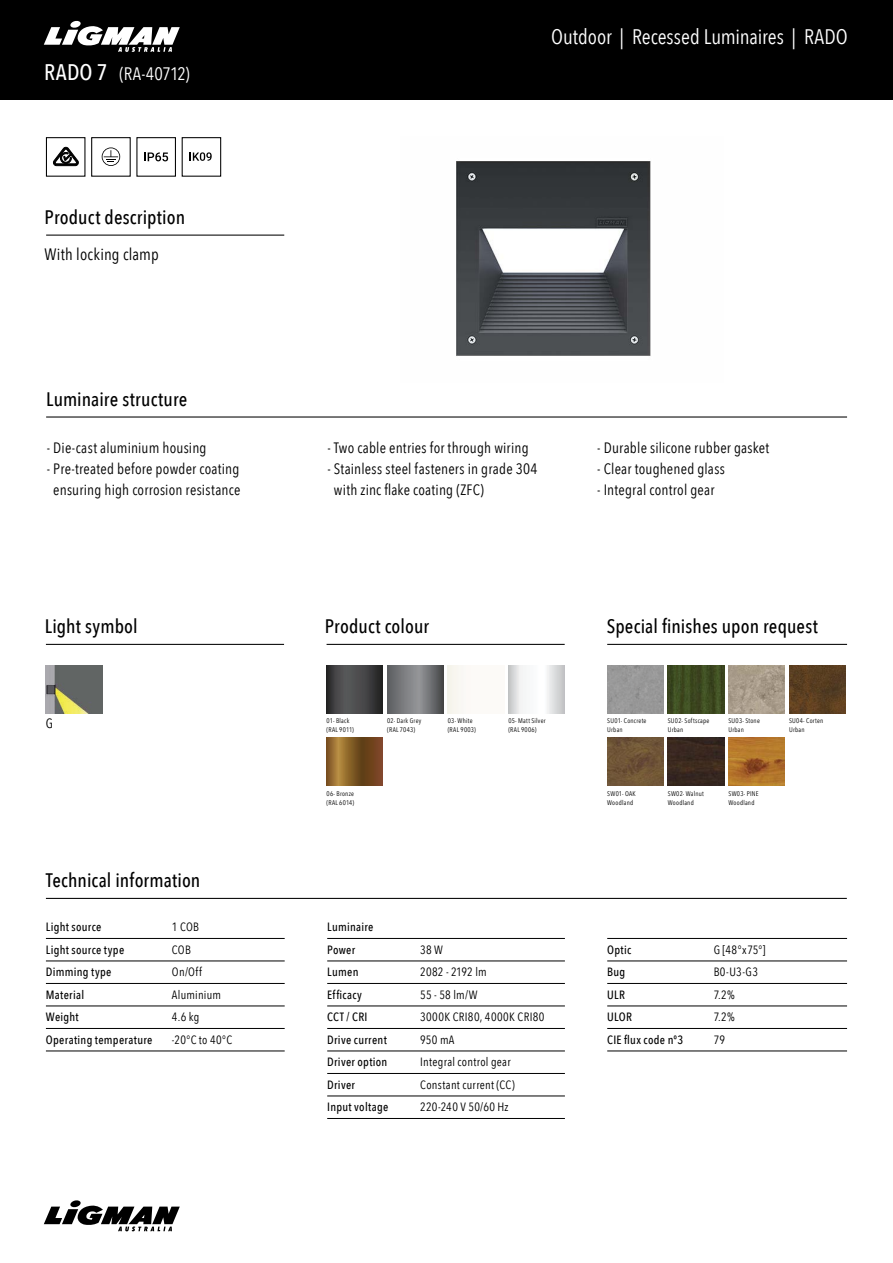
<style>
.page{position:relative;width:893px;height:1263px;background:#fff}
.page>*{position:absolute;margin:0;border:0;box-sizing:border-box;transform-origin:0 0}
.t1{font:21px "Avenir Next Condensed";color:#fff}
.t2{font:500 19.5px "Avenir Next Condensed";letter-spacing:.005em;color:#000}
.t3{font:18px "Avenir Next Condensed";letter-spacing:-.025em;color:#fff}
.t4{font:16.5px "Avenir Next Condensed";letter-spacing:.015em;color:#000}
.t5{font:15px/21px "Avenir Next Condensed";letter-spacing:.015em;color:#000;text-align:center}
.t6{font:13.5px "Avenir Next Condensed";color:#000}
.t7{font:500 12px/22.5px "Avenir Next Condensed";letter-spacing:.025em;color:#000}
.t8{font:12px "Avenir Next Condensed";letter-spacing:.025em;color:#000}
.t9{font:6.75px/9px "Avenir Next Condensed";letter-spacing:.035em;color:#000}
.s1{font-weight:500;font-size:22.5px}
</style>
<div class="page">
<svg style="left:102px;top:147px;width:18px;height:19px"></svg>
<div style="left:91px;top:137px;width:40px;height:40px;border:1px solid #000"></div>
<svg style="left:144px;top:152px;width:24px;height:9px"></svg>
<div style="left:136px;top:137px;width:40px;height:40px;border:1px solid #000"></div>
<svg style="left:190px;top:152px;width:22px;height:9px"></svg>
<div style="left:182px;top:137px;width:39px;height:40px;border:1px solid #000"></div>
<svg style="left:53px;top:147px;width:25px;height:19px"></svg>
<div style="left:46px;top:137px;width:39px;height:40px;border:1px solid #000"></div>
<hr style="left:46px;top:235px;width:238px;height:1px;background:#000">
<hr style="left:46px;top:416px;width:801px;height:1px;background:#000">
<hr style="left:46px;top:938px;width:239px;height:1px;background:#000">
<hr style="left:46px;top:961px;width:239px;height:1px;background:#000">
<hr style="left:46px;top:983px;width:239px;height:1px;background:#000">
<hr style="left:46px;top:1006px;width:239px;height:1px;background:#000">
<hr style="left:46px;top:1028px;width:239px;height:1px;background:#000">
<hr style="left:46px;top:1051px;width:239px;height:1px;background:#000">
<hr style="left:46px;top:898px;width:801px;height:1px;background:#000">
<hr style="left:327px;top:938px;width:238px;height:1px;background:#000">
<hr style="left:327px;top:961px;width:238px;height:1px;background:#000">
<hr style="left:327px;top:983px;width:238px;height:1px;background:#000">
<hr style="left:327px;top:1006px;width:238px;height:1px;background:#000">
<hr style="left:327px;top:1028px;width:238px;height:1px;background:#000">
<hr style="left:327px;top:1051px;width:238px;height:1px;background:#000">
<hr style="left:327px;top:1073px;width:238px;height:1px;background:#000">
<hr style="left:327px;top:1096px;width:238px;height:1px;background:#000">
<hr style="left:327px;top:1118px;width:238px;height:1px;background:#000">
<hr style="left:607px;top:938px;width:240px;height:1px;background:#000">
<hr style="left:607px;top:961px;width:240px;height:1px;background:#000">
<hr style="left:607px;top:983px;width:240px;height:1px;background:#000">
<hr style="left:607px;top:1006px;width:240px;height:1px;background:#000">
<hr style="left:607px;top:1028px;width:240px;height:1px;background:#000">
<hr style="left:607px;top:1051px;width:240px;height:1px;background:#000">
<svg style="left:44px;top:1200px;width:136px;height:31px"></svg>
<div style="left:0;top:0;width:893px;height:99px;background:#000"></div>
<svg style="left:44px;top:20px;width:136px;height:32px"></svg>
<img style="left:456px;top:161px;width:195px;height:195px">
<div style="left:607px;top:665px;width:56px;height:48px;background:#989898"></div>
<img style="left:668px;top:665px;width:56px;height:48px">
<img style="left:728px;top:665px;width:57px;height:48px">
<img style="left:789px;top:665px;width:56px;height:48px">
<img style="left:607px;top:738px;width:56px;height:48px">
<img style="left:668px;top:738px;width:56px;height:48px">
<img style="left:728px;top:738px;width:57px;height:48px">
<img style="left:327px;top:665px;width:56px;height:48px">
<img style="left:387px;top:665px;width:56px;height:48px">
<img style="left:327px;top:738px;width:56px;height:48px">
<img style="left:46px;top:665px;width:56px;height:48px">
<hr style="left:327px;top:644px;width:238px;height:1px;background:#000">
<hr style="left:607px;top:644px;width:240px;height:1px;background:#000">
<hr style="left:46px;top:644px;width:238px;height:1px;background:#000">
<p class="t3" style="left:44px;top:58px;width:147px"><span class="s1">RADO 7</span> (RA-40712)</p>
<h2 class="t2" style="left:45px;top:206px;width:142px">Product description</h2>
<p class="t4" style="left:45px;top:240px;width:116px">With locking clamp</p>
<h2 class="t2" style="left:46px;top:387px;width:143px">Luminaire structure</h2>
<p class="t5" style="left:47px;top:436px;width:161px">- Die-cast aluminium housing</p>
<p class="t5" style="left:47px;top:457px;width:195px">- Pre-treated before powder coating ensuring high corrosion resistance</p>
<h1 class="t1" style="left:551px;top:19px;width:298px">Outdoor | Recessed Luminaires | RADO</h1>
<p class="t5" style="left:327px;top:436px;width:203px">- Two cable entries for through wiring</p>
<p class="t5" style="left:334px;top:457px;width:205px;text-align:left;text-indent:-6px">- Stainless steel fasteners in grade 304 with zinc flake coating (ZFC)</p>
<p class="t5" style="left:597px;top:436px;width:174px">- Durable silicone rubber gasket</p>
<p class="t5" style="left:597px;top:457px;width:129px">- Clear toughened glass</p>
<p class="t5" style="left:597px;top:478px;width:119px">- Integral control gear</p>
<h2 class="t2" style="left:45px;top:614px;width:95px">Light symbol</h2>
<h2 class="t2" style="left:325px;top:614px;width:106px">Product colour</h2>
<h2 class="t2" style="left:607px;top:614px;width:213px">Special finishes upon request</h2>
<p class="t9" style="left:327px;top:716px;width:29px">01- Black (RAL 9011)</p>
<p class="t6" style="left:46px;top:712px;width:9px">G</p>
<p class="t9" style="left:387px;top:716px;width:36px">02- Dark Grey (RAL 7043)</p>
<p class="t9" style="left:448px;top:716px;width:30px">03- White (RAL 9003)</p>
<p class="t9" style="left:508px;top:716px;width:39px">05- Matt Silver (RAL 9006)</p>
<p class="t9" style="left:607px;top:716px;width:41px">SU01- Concrete<br>Urban</p>
<p class="t9" style="left:668px;top:716px;width:43px">SU02- Softscape<br>Urban</p>
<p class="t9" style="left:728px;top:716px;width:33px">SU03- Stone<br>Urban</p>
<p class="t9" style="left:789px;top:716px;width:36px">SU04- Corten<br>Urban</p>
<p class="t9" style="left:327px;top:788px;width:29px">06- Bronze (RAL 6014)</p>
<p class="t9" style="left:607px;top:788px;width:30px">SW01- OAK<br>Woodland</p>
<p class="t9" style="left:668px;top:788px;width:38px">SW02- Walnut<br>Woodland</p>
<p class="t9" style="left:728px;top:788px;width:32px">SW03- PINE<br>Woodland</p>
<h2 class="t2" style="left:46px;top:868px;width:156px">Technical information</h2>
<p class="t7" style="left:46px;top:915px;width:57px">Light source</p>
<p class="t8" style="left:172px;top:916px;width:29px">1 COB</p>
<p class="t7" style="left:46px;top:938px;width:80px">Light source type</p>
<p class="t8" style="left:172px;top:939px;width:20px">COB</p>
<p class="t7" style="left:46px;top:960px;width:67px">Dimming type</p>
<p class="t8" style="left:172px;top:961px;width:32px">On/Off</p>
<p class="t7" style="left:46px;top:983px;width:40px">Material</p>
<p class="t8" style="left:172px;top:984px;width:51px">Aluminium</p>
<p class="t7" style="left:46px;top:1005px;width:34px">Weight</p>
<p class="t8" style="left:172px;top:1006px;width:29px">4.6 kg</p>
<p class="t7" style="left:46px;top:1028px;width:108px">Operating temperature</p>
<p class="t8" style="left:172px;top:1029px;width:62px">-20°C to 40°C</p>
<p class="t7" style="left:327px;top:915px;width:48px">Luminaire<br>Power</p>
<p class="t8" style="left:420px;top:939px;width:24px">38 W</p>
<p class="t7" style="left:327px;top:960px;width:33px">Lumen</p>
<p class="t8" style="left:420px;top:961px;width:68px">2082 - 2192 lm</p>
<p class="t7" style="left:327px;top:983px;width:36px">Efficacy</p>
<p class="t8" style="left:420px;top:984px;width:59px">55 - 58 lm/W</p>
<p class="t7" style="left:327px;top:1005px;width:42px">CCT / CRI</p>
<p class="t8" style="left:420px;top:1006px;width:126px">3000K CRI80, 4000K CRI80</p>
<p class="t7" style="left:327px;top:1028px;width:61px">Drive current</p>
<p class="t8" style="left:420px;top:1029px;width:36px">950 mA</p>
<p class="t7" style="left:327px;top:1050px;width:62px">Driver option</p>
<p class="t8" style="left:420px;top:1051px;width:92px">Integral control gear</p>
<p class="t7" style="left:327px;top:1073px;width:29px">Driver</p>
<p class="t8" style="left:420px;top:1074px;width:96px">Constant current (CC)</p>
<p class="t7" style="left:327px;top:1095px;width:63px">Input voltage</p>
<p class="t8" style="left:420px;top:1096px;width:90px">220-240 V 50/60 Hz</p>
<p class="t7" style="left:607px;top:938px;width:26px">Optic</p>
<p class="t8" style="left:714px;top:939px;width:53px">G [48°x75°]</p>
<p class="t7" style="left:607px;top:960px;width:20px">Bug</p>
<p class="t8" style="left:714px;top:961px;width:46px">B0-U3-G3</p>
<p class="t7" style="left:607px;top:983px;width:19px">ULR</p>
<p class="t8" style="left:714px;top:984px;width:22px">7.2%</p>
<p class="t7" style="left:607px;top:1005px;width:26px">ULOR</p>
<p class="t8" style="left:714px;top:1006px;width:22px">7.2%</p>
<p class="t7" style="left:607px;top:1028px;width:78px">CIE flux code nº3</p>
<p class="t8" style="left:714px;top:1029px;width:13px">79</p>
</div>
